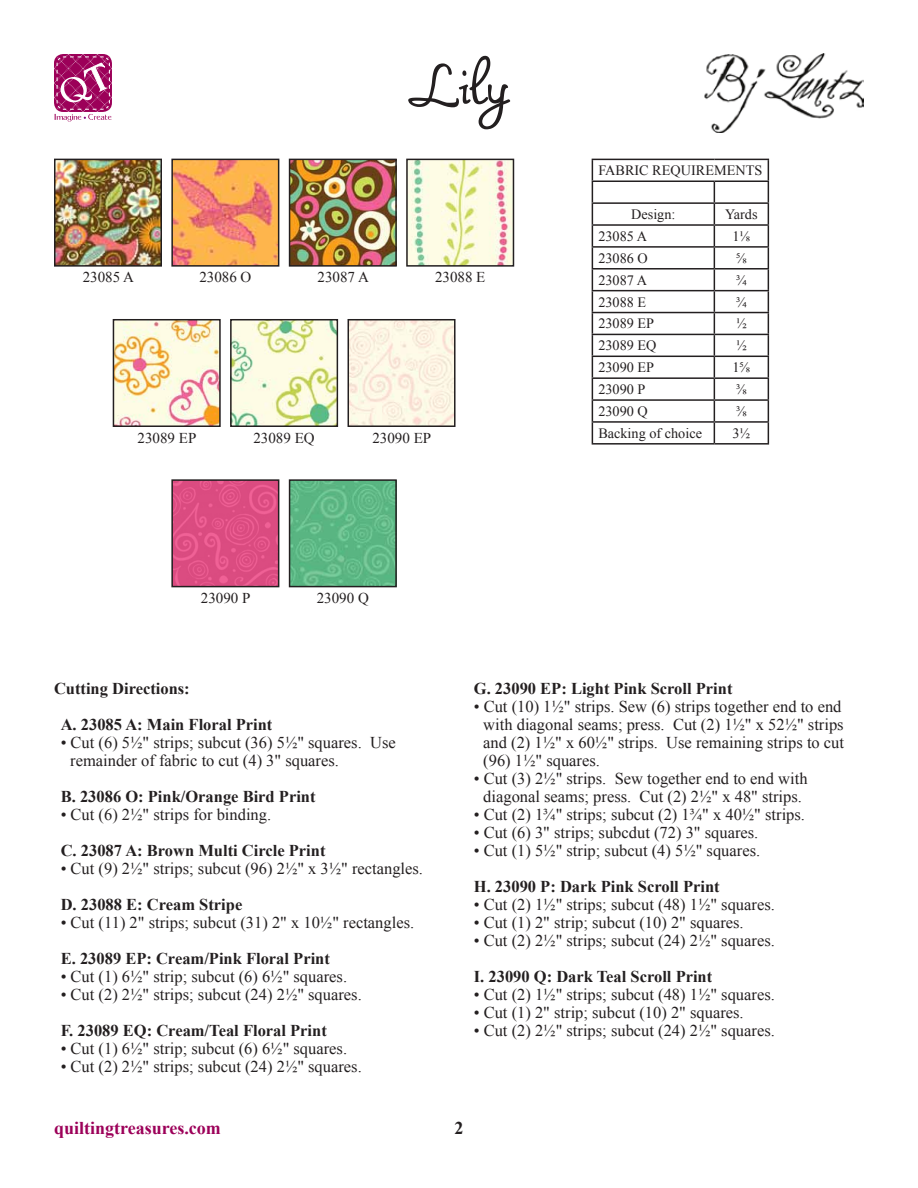
<style>
.page{position:relative;width:918px;height:1188px;background:#fff}
.page>*{position:absolute;margin:0;border:0;box-sizing:border-box;transform-origin:0 0}
.t1{font:52.5px "Mama Script";color:#231f20}
.t2{font:700 18px "Times New Roman";color:#9c0059}
.t3{font:700 18px "Times New Roman";color:#231f20}
.t4{font:16.5px/18px "Times New Roman";color:#231f20}
.t5{font:700 16.5px/36px "Times New Roman";color:#231f20}
.t6{font:15px "Times New Roman";color:#231f20}
.t7{font:14.25px "Times New Roman";color:#231f20}
</style>
<div class="page">
<hr style="left:592px;top:159px;width:122px;height:1px;background:#231f20">
<hr style="left:714px;top:159px;width:55px;height:1px;background:#231f20">
<hr style="left:592px;top:181px;width:122px;height:1px;background:#231f20">
<hr style="left:714px;top:181px;width:55px;height:1px;background:#231f20">
<hr style="left:592px;top:202px;width:122px;height:2px;background:#231f20">
<hr style="left:714px;top:202px;width:55px;height:2px;background:#231f20">
<hr style="left:592px;top:224px;width:122px;height:2px;background:#231f20">
<hr style="left:714px;top:224px;width:55px;height:2px;background:#231f20">
<hr style="left:592px;top:246px;width:122px;height:2px;background:#231f20">
<hr style="left:714px;top:246px;width:55px;height:2px;background:#231f20">
<hr style="left:592px;top:268px;width:122px;height:2px;background:#231f20">
<hr style="left:714px;top:268px;width:55px;height:2px;background:#231f20">
<hr style="left:592px;top:290px;width:122px;height:1px;background:#231f20">
<hr style="left:714px;top:290px;width:55px;height:1px;background:#231f20">
<hr style="left:592px;top:312px;width:122px;height:1px;background:#231f20">
<hr style="left:714px;top:312px;width:55px;height:1px;background:#231f20">
<hr style="left:592px;top:334px;width:122px;height:1px;background:#231f20">
<hr style="left:714px;top:334px;width:55px;height:1px;background:#231f20">
<hr style="left:592px;top:356px;width:122px;height:1px;background:#231f20">
<hr style="left:714px;top:356px;width:55px;height:1px;background:#231f20">
<hr style="left:592px;top:377px;width:122px;height:2px;background:#231f20">
<hr style="left:714px;top:377px;width:55px;height:2px;background:#231f20">
<hr style="left:592px;top:399px;width:122px;height:2px;background:#231f20">
<hr style="left:714px;top:399px;width:55px;height:2px;background:#231f20">
<hr style="left:592px;top:421px;width:122px;height:2px;background:#231f20">
<svg style="left:592px;top:160px;width:1px;height:283px"></svg>
<hr style="left:714px;top:421px;width:55px;height:2px;background:#231f20">
<svg style="left:714px;top:182px;width:1px;height:261px"></svg>
<svg style="left:768px;top:160px;width:1px;height:283px"></svg>
<hr style="left:592px;top:443px;width:122px;height:2px;background:#231f20">
<hr style="left:714px;top:443px;width:55px;height:2px;background:#231f20">
<img style="left:292px;top:162px;width:102px;height:102px">
<div style="left:289px;top:159px;width:108px;height:108px;border:2px solid #231f20"></div>
<img style="left:409px;top:162px;width:102px;height:102px">
<div style="left:406px;top:159px;width:108px;height:108px;border:2px solid #231f20"></div>
<img style="left:174px;top:162px;width:102px;height:102px">
<div style="left:171px;top:159px;width:108px;height:108px;border:2px solid #231f20"></div>
<img style="left:57px;top:162px;width:102px;height:102px">
<div style="left:54px;top:159px;width:108px;height:108px;border:2px solid #231f20"></div>
<img style="left:351px;top:322px;width:102px;height:102px">
<div style="left:348px;top:319px;width:108px;height:108px;border:2px solid #231f20"></div>
<img style="left:233px;top:322px;width:102px;height:102px">
<div style="left:230px;top:319px;width:108px;height:108px;border:2px solid #231f20"></div>
<img style="left:116px;top:322px;width:102px;height:102px">
<div style="left:113px;top:319px;width:108px;height:108px;border:2px solid #231f20"></div>
<img style="left:292px;top:482px;width:102px;height:102px">
<div style="left:289px;top:479px;width:108px;height:108px;border:2px solid #231f20"></div>
<img style="left:174px;top:482px;width:102px;height:102px">
<div style="left:171px;top:479px;width:108px;height:108px;border:2px solid #231f20"></div>
<svg style="left:54px;top:54px;width:58px;height:68px"></svg>
<img style="left:704px;top:54px;width:160px;height:78px">
<h1 class="t1" style="left:409px;top:54px;width:102px">Lily</h1>
<p class="t6" style="left:83px;top:267px;width:53px">23085 A</p>
<p class="t6" style="left:199px;top:267px;width:54px">23086 O</p>
<p class="t6" style="left:318px;top:267px;width:53px">23087 A</p>
<p class="t6" style="left:435px;top:267px;width:52px">23088 E</p>
<p class="t6" style="left:138px;top:428px;width:60px">23089 EP</p>
<p class="t6" style="left:253px;top:428px;width:63px">23089 EQ</p>
<p class="t6" style="left:372px;top:428px;width:60px">23090 EP</p>
<p class="t6" style="left:201px;top:588px;width:51px">23090 P</p>
<p class="t6" style="left:317px;top:588px;width:54px">23090 Q</p>
<p class="t7" style="left:598px;top:161px;width:165px">FABRIC REQUIREMENTS</p>
<p class="t7" style="left:631px;top:205px;width:46px">Design:</p>
<p class="t7" style="left:725px;top:205px;width:34px">Yards</p>
<p class="t7" style="left:598px;top:227px;width:50px">23085 A</p>
<p class="t7" style="left:732px;top:227px;width:19px">1⅛</p>
<p class="t7" style="left:598px;top:248px;width:51px">23086 O</p>
<p class="t7" style="left:736px;top:248px;width:12px">⅝</p>
<p class="t7" style="left:598px;top:270px;width:50px">23087 A</p>
<p class="t7" style="left:736px;top:270px;width:12px">¾</p>
<p class="t7" style="left:598px;top:292px;width:49px">23088 E</p>
<p class="t7" style="left:736px;top:292px;width:12px">¾</p>
<p class="t7" style="left:598px;top:314px;width:57px">23089 EP</p>
<p class="t7" style="left:736px;top:314px;width:12px">½</p>
<p class="t7" style="left:598px;top:336px;width:60px">23089 EQ</p>
<p class="t7" style="left:736px;top:336px;width:12px">½</p>
<p class="t7" style="left:598px;top:358px;width:57px">23090 EP</p>
<p class="t7" style="left:732px;top:358px;width:19px">1⅝</p>
<p class="t7" style="left:598px;top:380px;width:49px">23090 P</p>
<p class="t7" style="left:736px;top:380px;width:12px">⅜</p>
<p class="t7" style="left:598px;top:402px;width:51px">23090 Q</p>
<p class="t7" style="left:736px;top:402px;width:12px">⅜</p>
<p class="t7" style="left:598px;top:423px;width:105px">Backing of choice</p>
<p class="t7" style="left:732px;top:423px;width:19px">3½</p>
<p class="t5" style="left:61px;top:670px;width:213px;text-indent:-7px">Cutting Directions:<br>A. 23085 A: Main Floral Print</p>
<p class="t4" style="left:70px;top:733px;width:327px;text-indent:-9px">• Cut (6) 5½" strips; subcut (36) 5½" squares. Use remainder of fabric to cut (4) 3" squares.</p>
<p class="t5" style="left:61px;top:778px;width:256px">B. 23086 O: Pink/Orange Bird Print</p>
<p class="t4" style="left:61px;top:805px;width:212px">• Cut (6) 2½" strips for binding.</p>
<p class="t5" style="left:61px;top:832px;width:266px">C. 23087 A: Brown Multi Circle Print</p>
<p class="t4" style="left:61px;top:859px;width:364px">• Cut (9) 2½" strips; subcut (96) 2½" x 3½" rectangles.</p>
<p class="t5" style="left:61px;top:886px;width:183px">D. 23088 E: Cream Stripe</p>
<p class="t4" style="left:61px;top:913px;width:355px">• Cut (11) 2" strips; subcut (31) 2" x 10½" rectangles.</p>
<p class="t5" style="left:61px;top:940px;width:271px">E. 23089 EP: Cream/Pink Floral Print</p>
<p class="t4" style="left:61px;top:967px;width:288px">• Cut (1) 6½" strip; subcut (6) 6½" squares.</p>
<p class="t4" style="left:61px;top:985px;width:303px">• Cut (2) 2½" strips; subcut (24) 2½" squares.</p>
<p class="t5" style="left:61px;top:1012px;width:268px">F. 23089 EQ: Cream/Teal Floral Print</p>
<p class="t4" style="left:61px;top:1039px;width:288px">• Cut (1) 6½" strip; subcut (6) 6½" squares.</p>
<p class="t4" style="left:61px;top:1057px;width:303px">• Cut (2) 2½" strips; subcut (24) 2½" squares.</p>
<p class="t5" style="left:474px;top:670px;width:260px">G. 23090 EP: Light Pink Scroll Print</p>
<p class="t4" style="left:483px;top:697px;width:362px;text-indent:-9px">• Cut (10) 1½" strips. Sew (6) strips together end to end with diagonal seams; press. Cut (2) 1½" x 52½" strips and (2) 1½" x 60½" strips. Use remaining strips to cut (96) 1½" squares.</p>
<p class="t4" style="left:474px;top:769px;width:335px;text-align:center">• Cut (3) 2½" strips. Sew together end to end with diagonal seams; press. Cut (2) 2½" x 48" strips.</p>
<p class="t4" style="left:474px;top:805px;width:333px">• Cut (2) 1¾" strips; subcut (2) 1¾" x 40½" strips.</p>
<p class="t4" style="left:474px;top:823px;width:286px">• Cut (6) 3" strips; subcdut (72) 3" squares.</p>
<p class="t4" style="left:474px;top:841px;width:288px">• Cut (1) 5½" strip; subcut (4) 5½" squares.</p>
<p class="t5" style="left:474px;top:868px;width:247px">H. 23090 P: Dark Pink Scroll Print</p>
<p class="t4" style="left:474px;top:895px;width:303px">• Cut (2) 1½" strips; subcut (48) 1½" squares.</p>
<p class="t4" style="left:474px;top:913px;width:271px">• Cut (1) 2" strip; subcut (10) 2" squares.</p>
<p class="t4" style="left:474px;top:931px;width:303px">• Cut (2) 2½" strips; subcut (24) 2½" squares.</p>
<p class="t5" style="left:474px;top:958px;width:240px">I. 23090 Q: Dark Teal Scroll Print</p>
<p class="t4" style="left:474px;top:985px;width:303px">• Cut (2) 1½" strips; subcut (48) 1½" squares.</p>
<p class="t4" style="left:474px;top:1003px;width:271px">• Cut (1) 2" strip; subcut (10) 2" squares.</p>
<p class="t4" style="left:474px;top:1021px;width:303px">• Cut (2) 2½" strips; subcut (24) 2½" squares.</p>
<p class="t2" style="left:54px;top:1116px;width:168px">quiltingtreasures.com</p>
<p class="t3" style="left:454px;top:1116px;width:10px">2</p>
</div>
